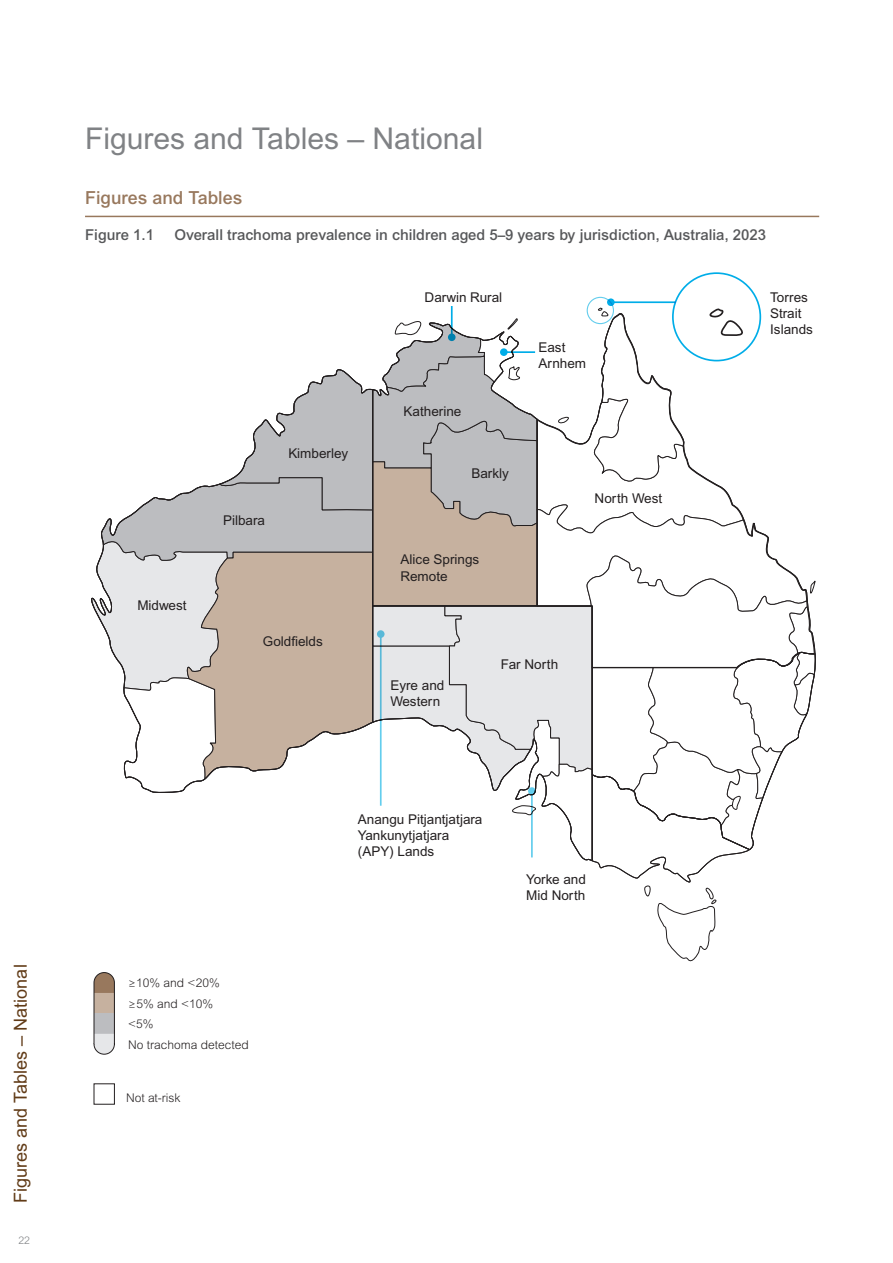
<style>
.page{position:relative;width:893px;height:1263px;background:#fff}
.page>*{position:absolute;margin:0;border:0;box-sizing:border-box;transform-origin:0 0}
.heading_1_-_appear_in_sideTab{font:30px "Arial MT Pro";color:#808285}
.tab_text_leftPage{font:18px "Arial MT Pro";color:#613b17}
.heading_2{font:500 18px "Arial MT Pro";color:#98785d}
.t1{font:500 15px "Arial MT Pro";color:#57585a}
.t2{font:13.5px/16.2px "Arial MT Pro";color:#231f20}
.t3{font:300 12px/20.7px "Arial MT Pro";color:#231f20}
.t4{font:300 10.5px "Arial MT Pro";color:#7e8083}
</style>
<div class="page">
<hr style="left:85px;top:216px;width:734px;height:1px;background:#98785d">
<div style="left:587px;top:297px;width:27px;height:27px;border:1px solid #63cded;border-radius:50%"></div>
<svg style="left:91px;top:301px;width:725px;height:661px"></svg>
<div style="left:672px;top:272px;width:89px;height:89px;border:2px solid #00ade8;border-radius:50%"></div>
<hr style="left:611px;top:301px;width:65px;height:2px;background:#00ade8">
<svg style="left:607px;top:298px;width:8px;height:8px"></svg>
<div style="left:69px;top:947px;width:258px;height:177px;background:#fff"></div>
<svg style="left:94px;top:972px;width:21px;height:83px;background:#b5aaa2"></svg>
<p class="tab_text_leftPage" style="left:10px;top:1203px;width:240px;rotate:-90deg">Figures and Tables – National</p>
<p class="t4" style="left:18px;top:1234px;width:13px">22</p>
<p class="heading_1_-_appear_in_sideTab" style="left:85px;top:121px;width:400px">Figures and Tables – National</p>
<p class="heading_2" style="left:85px;top:188px;width:159px">Figures and Tables</p>
<p class="t1" style="left:85px;top:226px;width:70px">Figure 1.1</p>
<p class="t1" style="left:174px;top:226px;width:593px">Overall trachoma prevalence in children aged 5–9 years by jurisdiction, Australia, 2023</p>
<p class="t2" style="left:137px;top:597px;width:51px">Midwest</p>
<p class="t2" style="left:223px;top:512px;width:43px">Pilbara</p>
<p class="t2" style="left:288px;top:446px;width:61px">Kimberley</p>
<p class="t2" style="left:263px;top:634px;width:61px">Goldfields</p>
<p class="t2" style="left:425px;top:290px;width:79px">Darwin Rural</p>
<p class="t2" style="left:403px;top:404px;width:59px">Katherine</p>
<p class="t2" style="left:471px;top:466px;width:39px">Barkly</p>
<p class="t2" style="left:401px;top:552px;width:80px">Alice Springs<br>Remote</p>
<p class="t2" style="left:538px;top:340px;width:49px">East<br>Arnhem</p>
<p class="t2" style="left:595px;top:491px;width:69px">North West</p>
<p class="t2" style="left:390px;top:678px;width:55px">Eyre and<br>Western</p>
<p class="t2" style="left:501px;top:657px;width:59px">Far North</p>
<p class="t3" style="left:128px;top:973px;width:93px">≥10% and &lt;20%</p>
<p class="t3" style="left:128px;top:993px;width:87px">≥5% and &lt;10%</p>
<p class="t3" style="left:128px;top:1014px;width:122px">&lt;5%<br>No trachoma detected</p>
<p class="t3" style="left:126px;top:1088px;width:56px">Not at-risk</p>
<p class="t2" style="left:358px;top:811px;width:126px">Anangu Pitjantjatjara<br>Yankunytjatjara (APY) Lands</p>
<p class="t2" style="left:526px;top:872px;width:61px">Yorke and<br>Mid North</p>
<p class="t2" style="left:770px;top:289px;width:44px">Torres<br>Strait<br>Islands</p>
</div>
